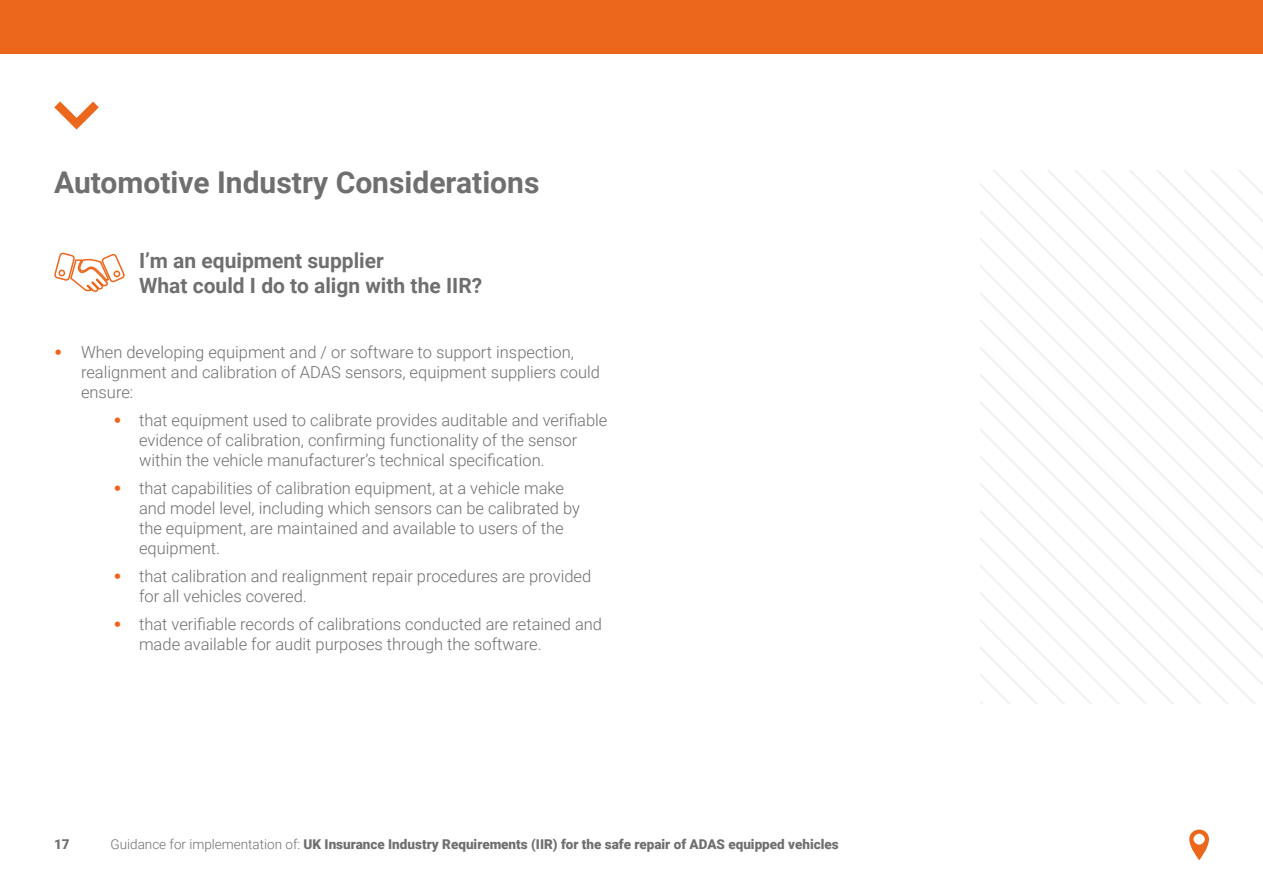
<style>
.page{position:relative;width:1263px;height:893px;background:#fff}
.page>*{position:absolute;margin:0;border:0;box-sizing:border-box;transform-origin:0 0}
.t1{font:700 30px "Roboto";color:#706f6f}
.t2{font:700 21px/25.2px "Roboto";color:#706f6f}
.t3{font:300 16.5px/19.8px "Roboto";color:#706f6f}
.t4{font:900 13.5px "Roboto";color:#706f6f}
.s1{font-family:"Arial";font-weight:900;color:#ec671c}
.s2{font-weight:300}
</style>
<div class="page">
<div style="left:0;top:0;width:1263px;height:54px;background:#ec671c"></div>
<svg style="left:54px;top:101px;width:45px;height:29px"></svg>
<svg style="left:980px;top:170px;width:283px;height:533px"></svg>
<svg style="left:54px;top:252px;width:71px;height:40px"></svg>
<svg style="left:1189px;top:830px;width:20px;height:30px"></svg>
<h1 class="t1" style="left:54px;top:161px;width:487px">Automotive Industry Considerations</h1>
<p class="t2" style="left:139px;top:247px;width:345px">I’m an equipment supplier<br>What could I do to align with the IIR?</p>
<p class="t3" style="left:81px;top:342px;width:520px;text-indent:-27px"><span class="s1">•</span> When developing equipment and / or software to support inspection, realignment and calibration of ADAS sensors, equipment suppliers could ensure:</p>
<p class="t3" style="left:139px;top:410px;width:470px;text-indent:-26px"><span class="s1">•</span> that equipment used to calibrate provides auditable and verifiable evidence of calibration, confirming functionality of the sensor within the vehicle manufacturer’s technical specification.</p>
<p class="t3" style="left:139px;top:478px;width:442px;text-indent:-26px"><span class="s1">•</span> that capabilities of calibration equipment, at a vehicle make and model level, including which sensors can be calibrated by the equipment, are maintained and available to users of the equipment.</p>
<p class="t3" style="left:139px;top:565px;width:454px;text-indent:-26px"><span class="s1">•</span> that calibration and realignment repair procedures are provided for all vehicles covered.</p>
<p class="t3" style="left:139px;top:613px;width:465px;text-indent:-26px"><span class="s1">•</span> that verifiable records of calibrations conducted are retained and made available for audit purposes through the software.</p>
<p class="t4" style="left:54px;top:835px;width:17px">17</p>
<p class="t4" style="left:111px;top:835px;width:730px"><span class="s2">Guidance for implementation of:</span> UK Insurance Industry Requirements (IIR) for the safe repair of ADAS equipped vehicles</p>
</div>
